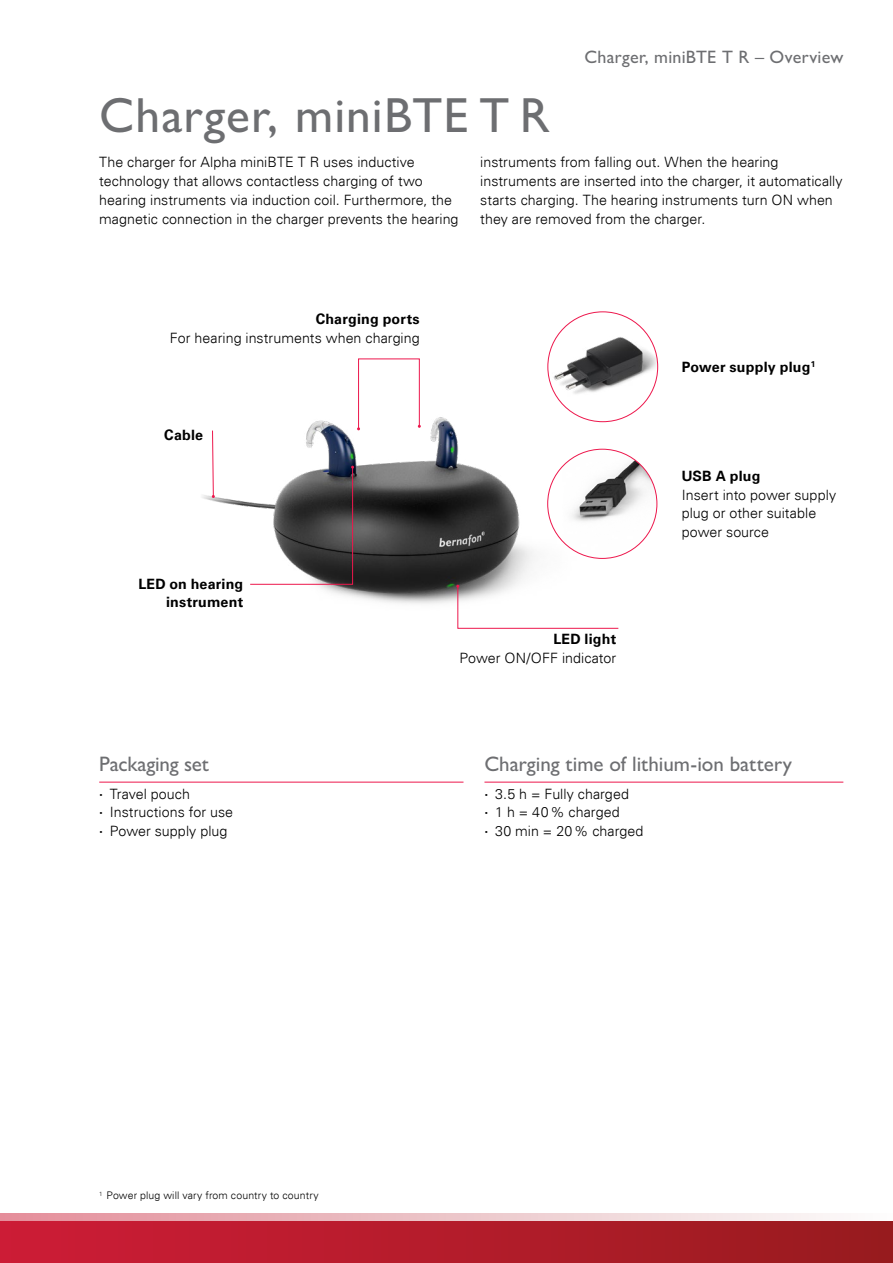
<style>
.page{position:relative;width:893px;height:1263px;background:#fff}
.page>*{position:absolute;margin:0;border:0;box-sizing:border-box;transform-origin:0 0}
.t1{font:500 49.5px "Gill Sans MT Pro";letter-spacing:.02em;color:#6d6e71}
.t2{font:500 21px "Gill Sans MT Pro";letter-spacing:-.005em;color:#6d6e71}
.t3{font:500 18px "Gill Sans MT Pro";letter-spacing:.015em;color:#6d6e71}
.t4{font:300 14.25px/18.8px "Univers Com 45";color:#000}
.t5{font:700 14.25px/18.8px "Univers Com 65";letter-spacing:.015em;color:#000;text-align:right}
.t6{font:300 10.5px "Univers Com 45";letter-spacing:.015em;color:#000}
.s1{font-family:"Univers Com 65";font-weight:700}
</style>
<div class="page">
<div style="left:0;top:1214px;width:893px;height:49px;background:linear-gradient(to right,#ce1c37,#991b1f)"></div>
<svg style="left:0;top:1214px;width:893px;height:7px;background:#edc5c9"></svg>
<hr style="left:99px;top:782px;width:364px;height:1px;background:#ed174c">
<hr style="left:484px;top:782px;width:359px;height:1px;background:#ed174c">
<img style="left:202px;top:385px;width:405px;height:219px">
<svg style="left:249px;top:466px;width:105px;height:119px"></svg>
<svg style="left:357px;top:358px;width:64px;height:72px"></svg>
<svg style="left:456px;top:585px;width:163px;height:44px"></svg>
<svg style="left:212px;top:430px;width:3px;height:68px"></svg>
<img style="left:548px;top:449px;width:109px;height:109px;border-radius:55px">
<img style="left:548px;top:312px;width:110px;height:110px;border-radius:55px">
<p class="t3" style="left:585px;top:47px;width:260px">Charger, miniBTE T R – Overview</p>
<h1 class="t1" style="left:99px;top:85px;width:452px">Charger, miniBTE T R</h1>
<p class="t4" style="left:99px;top:153px;width:361px">The charger for Alpha miniBTE T R uses inductive technology that allows contactless charging of two hearing instruments via induction coil. Furthermore, the magnetic connection in the charger prevents the hearing</p>
<p class="t4" style="left:480px;top:153px;width:364px">instruments from falling out. When the hearing instruments are inserted into the charger, it automatically starts charging. The hearing instruments turn ON when they are removed from the charger.</p>
<p class="t5" style="left:316px;top:310px;width:105px">Charging ports</p>
<p class="t4" style="left:170px;top:329px;width:251px">For hearing instruments when charging</p>
<p class="t5" style="left:164px;top:425px;width:40px">Cable</p>
<p class="t5" style="left:139px;top:574px;width:106px">LED on hearing instrument</p>
<h2 class="t2" style="left:99px;top:752px;width:111px">Packaging set</h2>
<p class="t4" style="left:99px;top:784px;width:135px"><span class="s1">·</span> Travel pouch<br><span class="s1">·</span> Instructions for use <span class="s1">·</span> Power supply plug</p>
<p class="t5" style="left:682px;top:358px;width:135px">Power supply plug<sup>1</sup></p>
<p class="t5" style="left:553px;top:630px;width:64px">LED light</p>
<p class="t4" style="left:460px;top:648px;width:158px">Power ON/OFF indicator</p>
<p class="t5" style="left:682px;top:466px;width:80px">USB A plug</p>
<p class="t4" style="left:682px;top:485px;width:156px">Insert into power supply plug or other suitable power source</p>
<h2 class="t2" style="left:484px;top:752px;width:309px">Charging time of lithium-ion battery</h2>
<p class="t4" style="left:484px;top:784px;width:160px"><span class="s1">·</span> 3.5 h = Fully charged<br><span class="s1">·</span> 1 h = 40% charged<br><span class="s1">·</span> 30 min = 20% charged</p>
<p class="t6" style="left:99px;top:1189px;width:221px"><sup>1</sup> Power plug will vary from country to country</p>
</div>
